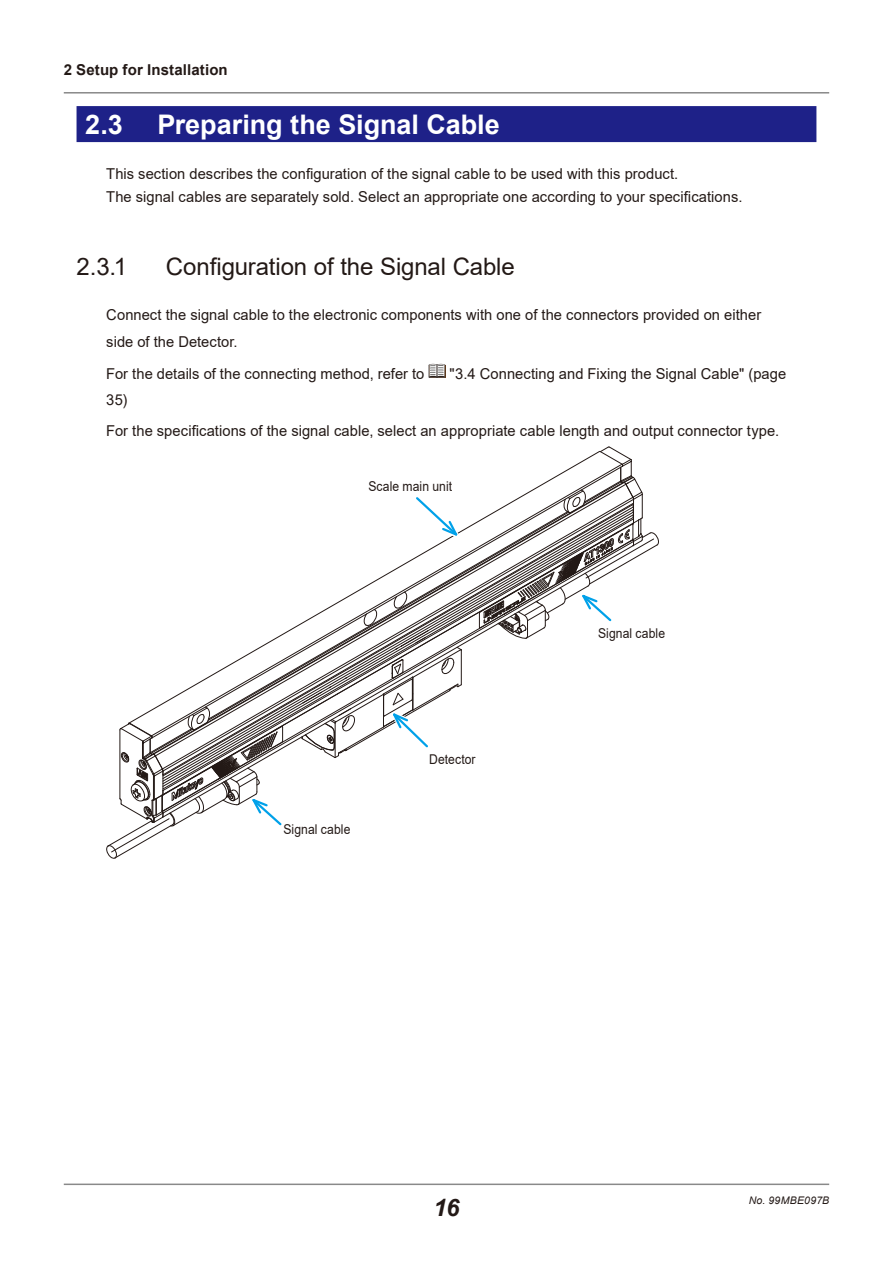
<style>
.page{position:relative;width:893px;height:1263px;background:#fff}
.page>*{position:absolute;margin:0;border:0;box-sizing:border-box;transform-origin:0 0}
.t1{font:700 27px "Arial";color:#fff}
.t2{font:24px "Arial";letter-spacing:-.005em;color:#231916}
.t3{font:italic 700 24px "Arial";color:#231916}
.t4{font:15px/22.2px "Arial";letter-spacing:.005em;color:#231916}
.t5{font:700 15px "Arial";letter-spacing:.01em;color:#231916}
.t6{font:13.5px "Arial";letter-spacing:.005em;color:#231916;scale:.9 1}
.t7{font:italic 10.5px "Arial";letter-spacing:.03em;color:#231916}
</style>
<div class="page">
<hr style="left:64px;top:92px;width:765px;height:2px;background:#898989">
<hr style="left:64px;top:1183px;width:765px;height:2px;background:#898989">
<div style="left:77px;top:106px;width:739px;height:36px;background:#1e2188"></div>
<svg style="left:428px;top:364px;width:17px;height:14px"></svg>
<svg style="left:106px;top:446px;width:553px;height:413px"></svg>
<p class="t5" style="left:64px;top:59px;width:166px">2 Setup for Installation</p>
<h1 class="t1" style="left:85px;top:105px;width:39px">2.3</h1>
<h1 class="t1" style="left:157px;top:105px;width:344px">Preparing the Signal Cable</h1>
<p class="t4" style="left:106px;top:163px;width:638px">This section describes the configuration of the signal cable to be used with this product.<br>The signal cables are separately sold. Select an appropriate one according to your specifications.</p>
<h2 class="t2" style="left:77px;top:250px;width:52px">2.3.1</h2>
<h2 class="t2" style="left:166px;top:250px;width:350px">Configuration of the Signal Cable</h2>
<p class="t4" style="left:106px;top:302px;width:656px;line-height:26.2px">Connect the signal cable to the electronic components with one of the connectors provided on either side of the Detector.</p>
<p class="t4" style="left:106px;top:363px;width:320px">For the details of the connecting method, refer to</p>
<p class="t4" style="left:450px;top:363px;width:338px">"3.4 Connecting and Fixing the Signal Cable" (page</p>
<p class="t4" style="left:106px;top:385px;width:674px;line-height:30.5px">35)<br>For the specifications of the signal cable, select an appropriate cable length and output connector type.</p>
<p class="t6" style="left:368px;top:477px;width:95px">Scale main unit</p>
<p class="t6" style="left:283px;top:820px;width:76px">Signal cable</p>
<p class="t6" style="left:429px;top:750px;width:53px">Detector</p>
<p class="t6" style="left:598px;top:624px;width:76px">Signal cable</p>
<h2 class="t3" style="left:434px;top:1191px;width:27px">16</h2>
<p class="t7" style="left:749px;top:1193px;width:82px">No. 99MBE097B</p>
</div>
